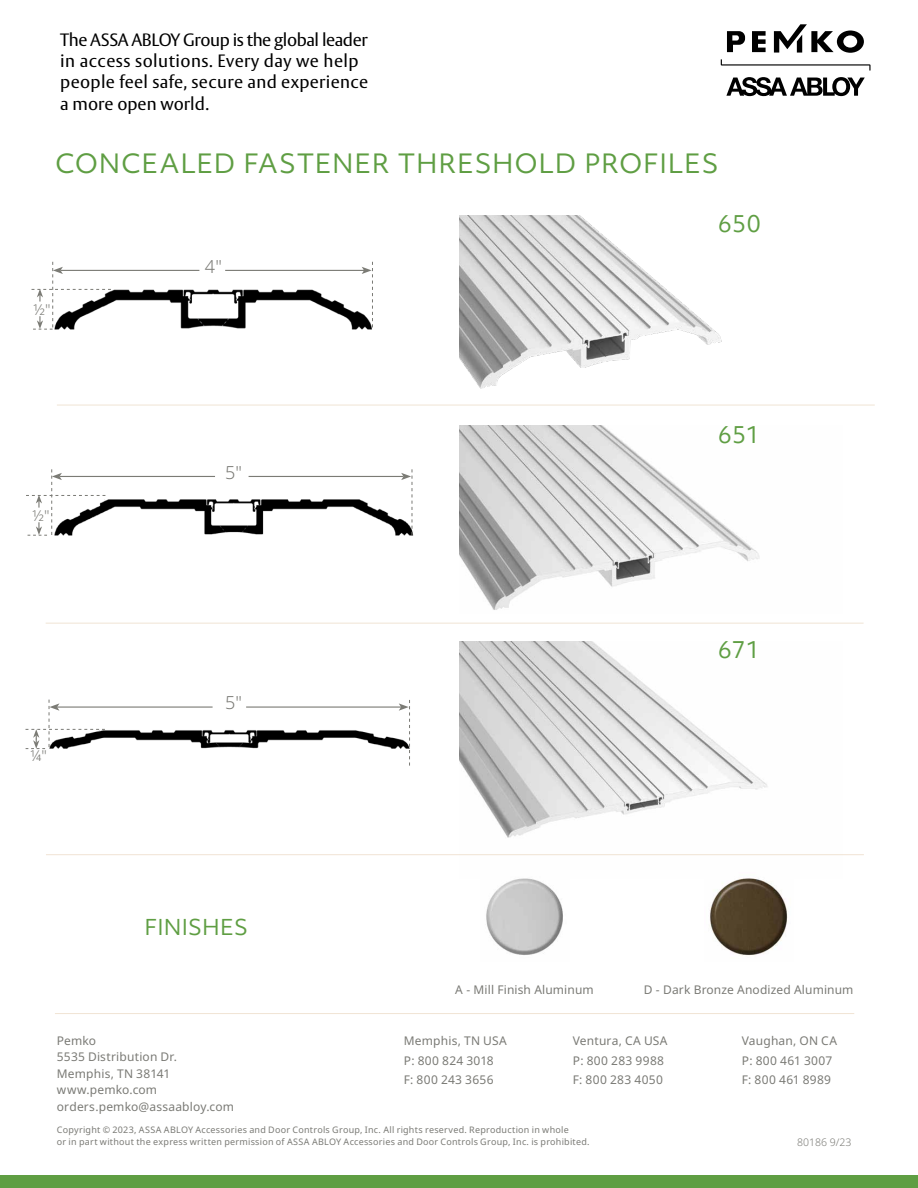
<style>
.page{position:relative;width:918px;height:1188px;background:#fff}
.page>*{position:absolute;margin:0;border:0;box-sizing:border-box;transform-origin:0 0}
.t1{font:25.5px "Objektiv Mk 2";letter-spacing:.035em;color:#5f9e43}
.t2{font:22.5px "Objektiv Mk 2";letter-spacing:.02em;color:#5f9e43}
.t3{font:21px "Objektiv Mk 2";letter-spacing:.005em;color:#5f9e43}
.t4{font:300 18px "Noto Sans";color:#7a7a75}
.t5{font:17.7px/21.3px "ASSA Vesta";letter-spacing:.02em;color:#000}
.t6{font:300 15px "Noto Sans";color:#7a7a75}
.t7{font:12px/19.8px "Noto Sans";letter-spacing:.015em;color:#7a7a75}
.t8{font:300 10.5px "Noto Sans";color:#7a7a75}
.t9{font:9px/12px "Noto Sans";letter-spacing:.025em;color:#7a7a75}
</style>
<div class="page">
<svg style="left:721px;top:59px;width:150px;height:12px"></svg>
<svg style="left:726px;top:77px;width:139px;height:19px"></svg>
<svg style="left:752px;top:31px;width:14px;height:21px"></svg>
<svg style="left:727px;top:31px;width:18px;height:21px"></svg>
<svg style="left:774px;top:24px;width:90px;height:29px"></svg>
<div style="left:0;top:1176px;width:918px;height:12px;background:#5f9e43"></div>
<hr style="left:55px;top:1013px;width:799px;height:1px;background:#cda36e">
<img style="left:459px;top:426px;width:301px;height:184px">
<img style="left:105px;top:475px;width:309px;height:61px">
<img style="left:459px;top:641px;width:309px;height:197px">
<img style="left:25px;top:699px;width:385px;height:51px">
<img style="left:31px;top:261px;width:342px;height:69px">
<img style="left:459px;top:215px;width:274px;height:190px">
<hr style="left:61px;top:270px;width:138px;height:1px;background:#7b7b75">
<hr style="left:225px;top:270px;width:139px;height:1px;background:#7b7b75">
<svg style="left:32px;top:262px;width:79px;height:68px"></svg>
<svg style="left:362px;top:262px;width:11px;height:65px"></svg>
<hr style="left:57px;top:405px;width:818px;height:1px;background:#cda36e">
<hr style="left:46px;top:623px;width:818px;height:1px;background:#cda36e">
<hr style="left:46px;top:854px;width:818px;height:1px;background:#cda36e">
<img style="left:486px;top:878px;width:77px;height:77px">
<img style="left:710px;top:878px;width:78px;height:78px">
<hr style="left:60px;top:476px;width:155px;height:1px;background:#7b7b75">
<hr style="left:249px;top:476px;width:155px;height:1px;background:#7b7b75">
<svg style="left:401px;top:469px;width:12px;height:66px"></svg>
<svg style="left:26px;top:469px;width:79px;height:67px"></svg>
<hr style="left:57px;top:706px;width:156px;height:2px;background:#7b7b75">
<hr style="left:246px;top:706px;width:155px;height:2px;background:#7b7b75">
<svg style="left:399px;top:700px;width:11px;height:66px"></svg>
<svg style="left:26px;top:700px;width:79px;height:49px"></svg>
<h3 class="t5" style="left:60px;top:30px;width:310px">The ASSA ABLOY Group is the global leader in access solutions. Every day we help people feel safe, secure and experience a more open world.</h3>
<h1 class="t1" style="left:56px;top:146px;width:665px">CONCEALED FASTENER THRESHOLD PROFILES</h1>
<p class="t6" style="left:34px;top:299px;width:18px">½"</p>
<p class="t6" style="left:33px;top:505px;width:18px">½"</p>
<p class="t6" style="left:31px;top:745px;width:18px">¼"</p>
<h3 class="t4" style="left:205px;top:253px;width:19px">4"</h3>
<h3 class="t4" style="left:225px;top:459px;width:19px">5"</h3>
<h3 class="t4" style="left:225px;top:690px;width:19px">5"</h3>
<h3 class="t3" style="left:145px;top:912px;width:105px">FINISHES</h3>
<p class="t7" style="left:57px;top:1032px;width:179px;line-height:16.5px">Pemko<br>5535 Distribution Dr.<br>Memphis, TN 38141 www.pemko.com orders.pemko@assaabloy.com</p>
<h2 class="t2" style="left:718px;top:208px;width:45px">650</h2>
<h2 class="t2" style="left:718px;top:419px;width:43px">651</h2>
<h2 class="t2" style="left:718px;top:634px;width:43px">671</h2>
<p class="t7" style="left:455px;top:980px;width:140px">A - Mill Finish Aluminum</p>
<p class="t7" style="left:644px;top:980px;width:211px">D - Dark Bronze Anodized Aluminum</p>
<p class="t7" style="left:404px;top:1031px;width:105px">Memphis, TN USA<br>P: 800 824 3018<br>F: 800 243 3656</p>
<p class="t7" style="left:573px;top:1031px;width:96px">Ventura, CA USA<br>P: 800 283 9988<br>F: 800 283 4050</p>
<p class="t7" style="left:742px;top:1031px;width:97px">Vaughan, ON CA<br>P: 800 461 3007<br>F: 800 461 8989</p>
<p class="t9" style="left:57px;top:1124px;width:534px">Copyright © 2023, ASSA ABLOY Accessories and Door Controls Group, Inc. All rights reserved. Reproduction in whole<br>or in part without the express written permission of ASSA ABLOY Accessories and Door Controls Group, Inc. is prohibited.</p>
<p class="t8" style="left:797px;top:1134px;width:56px">80186 9/23</p>
</div>
